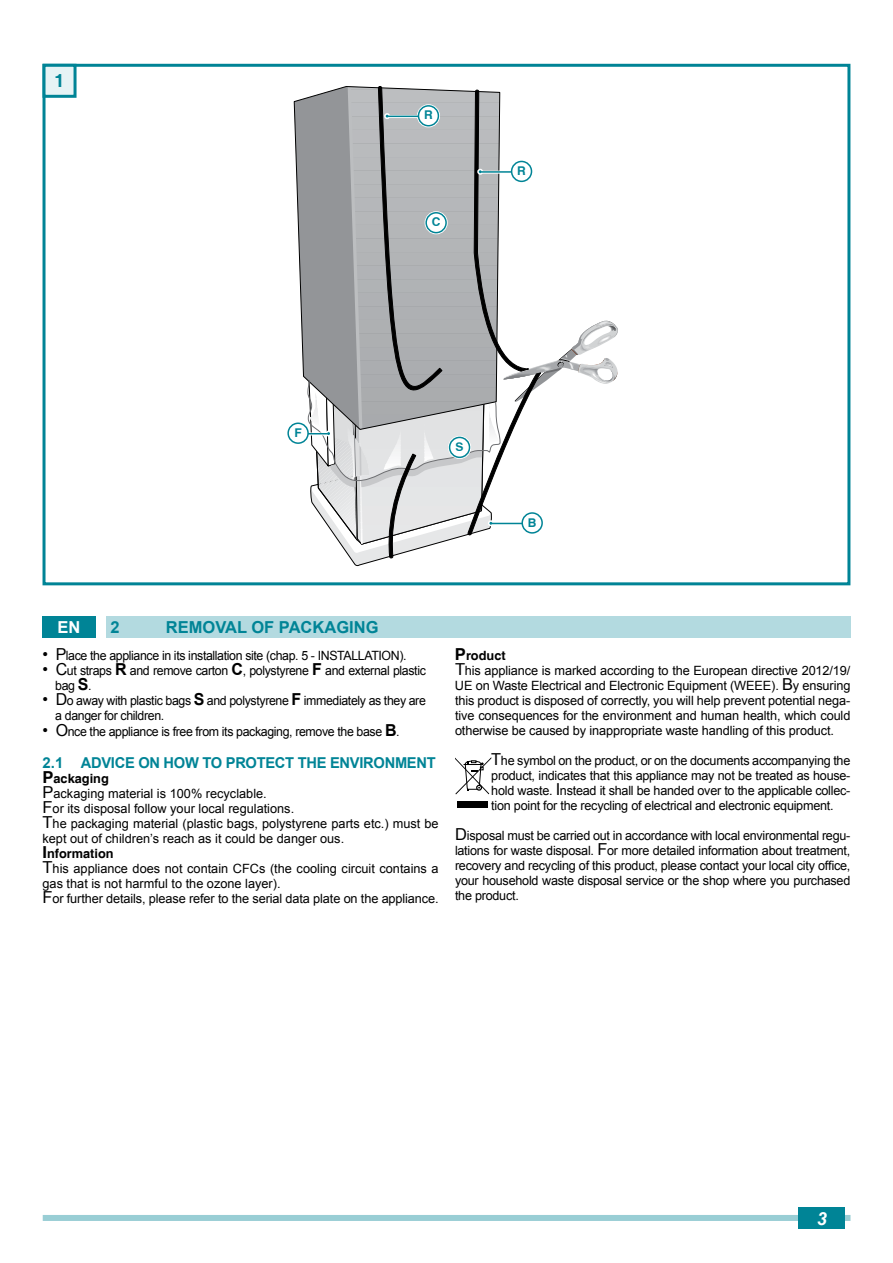
<style>
.page{position:relative;width:893px;height:1263px;background:#fff}
.page>*{position:absolute;margin:0;border:0;box-sizing:border-box;transform-origin:0 0}
.t1{font:italic 700 18px "Arial";color:#fff}
.t2{font:700 18px "Helvetica";color:#008496}
.t3{font:700 16.5px "Arial";color:#008496}
.t4{font:700 16.5px "Arial";color:#fff}
.t5{font:700 15px "Arial";letter-spacing:-.02em;color:#008496}
.t6{font:12.75px/15px "Arial";letter-spacing:-.01em;color:#000;text-align:justify}
.t7{font:12.75px/15px "Arial";letter-spacing:-.03em;color:#000}
.t8{font:700 12.75px "Helvetica";color:#000}
.t9{font:700 12px "Helvetica";color:#008496}
.s1{font-size:16.5px}
.s2{font-weight:700;font-size:16.5px}
</style>
<div class="page">
<div style="left:43px;top:1215px;width:807px;height:6px;background:#99ced5"></div>
<div style="left:798px;top:1207px;width:47px;height:22px;background:#008496"></div>
<div style="left:106px;top:617px;width:744px;height:21px;background:#b3dae0"></div>
<svg style="left:455px;top:757px;width:36px;height:37px"></svg>
<div style="left:458px;top:802px;width:30px;height:5px;background:#000"></div>
<div style="left:43px;top:617px;width:53px;height:21px;background:#008496"></div>
<svg style="left:294px;top:99px;width:7px;height:216px"></svg>
<div style="left:286px;top:422px;width:24px;height:23px;border:6px solid #fff;border-radius:50%"></div>
<div style="left:287px;top:422px;width:22px;height:22px;border:2px solid #008496;border-radius:50%"></div>
<svg style="left:301px;top:86px;width:317px;height:480px"></svg>
<div style="left:451px;top:439px;width:17px;height:17px;background:#fff;border-radius:50%"></div>
<div style="left:448px;top:436px;width:23px;height:23px;border:6px solid #fff;border-radius:50%"></div>
<div style="left:449px;top:437px;width:21px;height:21px;border:2px solid #008496;border-radius:50%"></div>
<div style="left:43px;top:64px;width:807px;height:521px;border:3px solid #008496"></div>
<div style="left:44px;top:65px;width:31px;height:31px;background:#e6f3f5"></div>
<div style="left:43px;top:64px;width:34px;height:34px;border:3px solid #008496"></div>
<h1 class="t2" style="left:55px;top:70px;width:12px">1</h1>
<p class="t9" style="left:424px;top:110px;width:10px">R</p>
<p class="t9" style="left:432px;top:217px;width:10px">C</p>
<p class="t9" style="left:517px;top:166px;width:10px">R</p>
<p class="t9" style="left:294px;top:427px;width:9px">F</p>
<p class="t9" style="left:455px;top:442px;width:10px">S</p>
<p class="t9" style="left:528px;top:517px;width:10px">B</p>
<p class="t3" style="left:111px;top:617px;width:11px">2</p>
<p class="t3" style="left:166px;top:617px;width:214px">REMOVAL OF PACKAGING</p>
<p class="t4" style="left:58px;top:617px;width:24px">EN</p>
<p class="t7" style="left:43px;top:648px;width:366px"><span class="s1">• P</span>lace the appliance in its installation site (chap. 5 - INSTALLATION).</p>
<p class="t7" style="left:55px;top:663px;width:372px;text-indent:-13px"><span class="s1">• C</span>ut straps <span class="s2">R</span> and remove carton <span class="s2">C</span>, polystyrene <span class="s2">F</span> and external plastic bag <span class="s2">S</span>.</p>
<p class="t7" style="left:55px;top:693px;width:372px;text-indent:-13px"><span class="s1">• D</span>o away with plastic bags <span class="s2">S</span> and polystyrene <span class="s2">F</span> immediately as they are a danger for children.</p>
<p class="t7" style="left:43px;top:724px;width:359px"><span class="s1">• O</span>nce the appliance is free from its packaging, remove the base <span class="s2">B</span>.</p>
<p class="t5" style="left:43px;top:753px;width:395px">2.1 ADVICE ON HOW TO PROTECT THE ENVIRONMENT</p>
<p class="t8" style="left:43px;top:771px;width:68px"><span class="s1">P</span>ackaging</p>
<p class="t6" style="left:43px;top:786px;width:398px;text-align:left"><span class="s1">P</span>ackaging material is 100% recyclable.<br><span class="s1">F</span>or its disposal follow your local regulations.<br><span class="s1">T</span>he packaging material (plastic bags, polystyrene parts etc.) must be kept out of children’s reach as it could be danger ous.</p>
<p class="t8" style="left:43px;top:846px;width:73px"><span class="s1">I</span> nformation</p>
<p class="t6" style="left:43px;top:861px;width:398px;text-align:left"><span class="s1">T</span>his appliance does not contain CFCs (the cooling circuit contains a gas that is not harmful to the ozone layer).<br><span class="s1">F</span>or further details, please refer to the serial data plate on the appliance.</p>
<p class="t8" style="left:455px;top:648px;width:52px"><span class="s1">P</span>roduct</p>
<p class="t6" style="left:455px;top:663px;width:397px"><span class="s1">T</span>his appliance is marked according to the European directive 2012/19/ UE on Waste Electrical and Electronic Equipment (WEEE). <span class="s1">B</span>y ensuring this product is disposed of correctly, you will help prevent potential nega&shy;tive consequences for the environment and human health, which could otherwise be caused by inappropriate waste handling of this product.</p>
<p class="t6" style="left:491px;top:753px;width:361px"><span class="s1">T</span>he symbol on the product, or on the documents accompanying the product, indicates that this appliance may not be treated as house&shy;hold waste. <span class="s1">I</span>nstead it shall be handed over to the applicable collec&shy;tion point for the recycling of electrical and electronic equipment.</p>
<p class="t6" style="left:455px;top:828px;width:397px"><span class="s1">D</span>isposal must be carried out in accordance with local environmental regu&shy;lations for waste disposal. <span class="s1">F</span>or more detailed information about treatment, recovery and recycling of this product, please contact your local city office, your household waste disposal service or the shop where you purchased the product.</p>
<h1 class="t1" style="left:817px;top:1206px;width:12px">3</h1>
</div>
